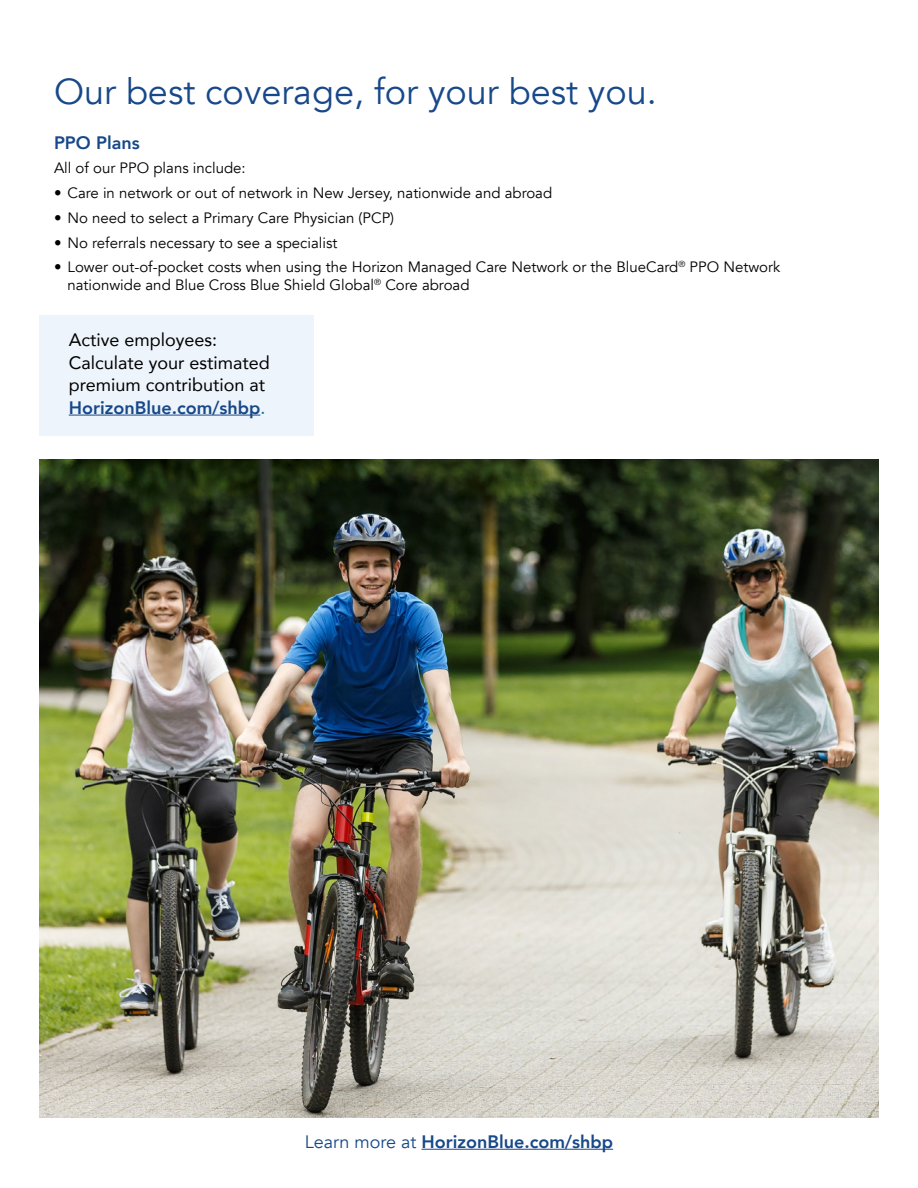
<style>
.page{position:relative;width:918px;height:1188px;background:#fff}
.page>*{position:absolute;margin:0;border:0;box-sizing:border-box;transform-origin:0 0}
.t1{font:36px "Avenir";color:#174889}
.t2{font:18px/22.5px "Avenir";color:#000}
.t3{font:800 18px "Avenir";color:#174889}
.t4{font:15px/18px "Avenir";color:#000}
.s1{font-weight:800;color:#174889}
.s2{color:#007594}
.s3{font-weight:400}
</style>
<div class="page">
<div style="left:39px;top:315px;width:275px;height:121px;background:#eef4fb"></div>
<hr style="left:69px;top:415px;width:191px;height:1px;background:#174889">
<hr style="left:422px;top:1149px;width:191px;height:1px;background:#174889">
<img style="left:39px;top:459px;width:840px;height:659px">
<h2 class="t1" style="left:54px;top:70px;width:604px">Our best coverage, for your best you.</h2>
<h3 class="t3" style="left:54px;top:128px;width:87px">PPO Plans</h3>
<p class="t4" style="left:54px;top:159px;width:193px">All of our PPO plans include:</p>
<p class="t4" style="left:54px;top:184px;width:500px">• Care in network or out of network in New Jersey, nationwide and abroad</p>
<p class="t4" style="left:54px;top:209px;width:342px">• No need to select a Primary Care Physician (PCP)</p>
<p class="t4" style="left:54px;top:234px;width:285px">• No referrals necessary to see a specialist</p>
<p class="t4" style="left:67px;top:258px;width:714px;text-indent:-13px">• Lower out-of-pocket costs when using the Horizon Managed Care Network or the BlueCard<sup>®</sup> PPO Network nationwide and Blue Cross Blue Shield Global<sup>®</sup> Core abroad</p>
<p class="t2" style="left:69px;top:328px;width:203px">Active employees:<br>Calculate your estimated premium contribution at<br><span class="s1">HorizonBlue.com/shbp</span><span class="s2">.</span></p>
<p class="t3" style="left:305px;top:1128px;width:310px"><span class="s3">Learn more at</span> HorizonBlue.com/shbp</p>
</div>
